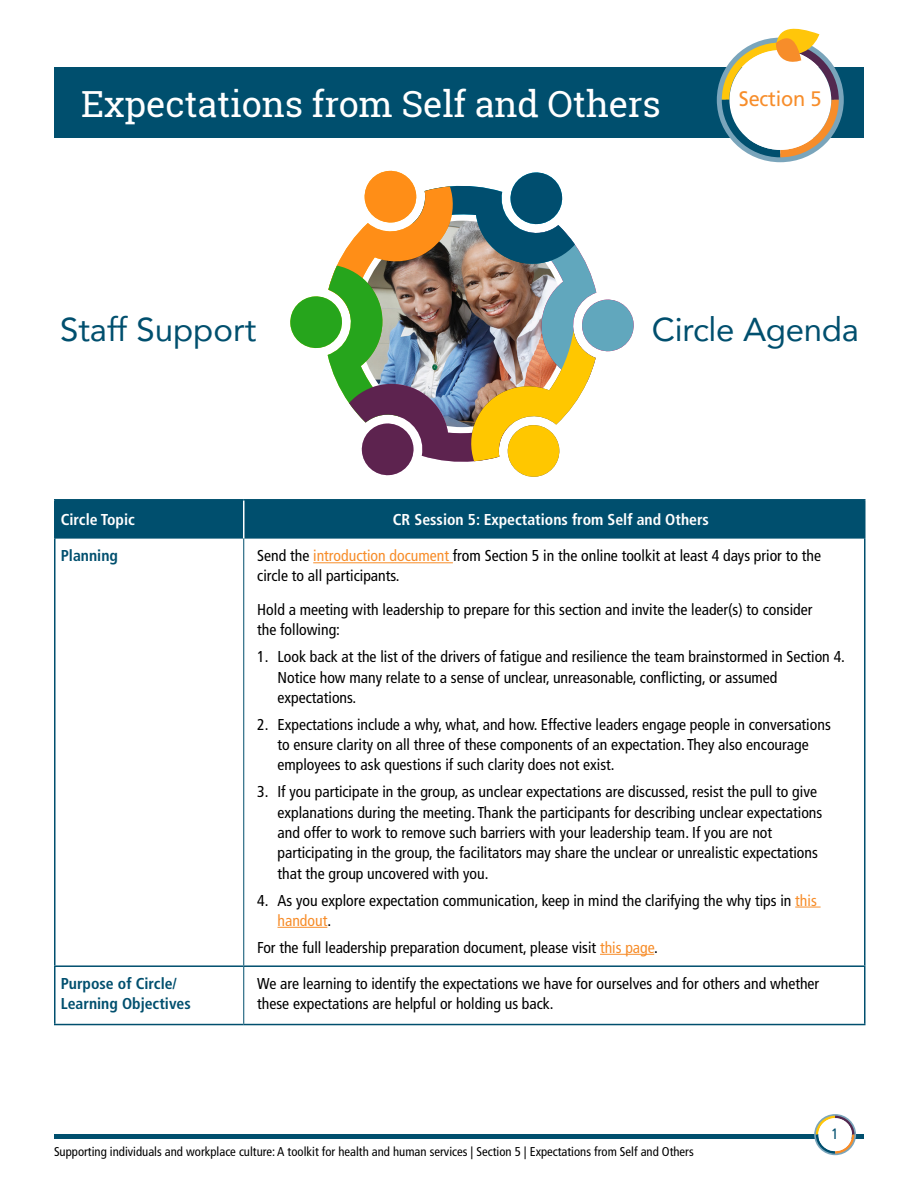
<style>
.page{position:relative;width:918px;height:1188px;background:#fff}
.page>*{position:absolute;margin:0;border:0;box-sizing:border-box;transform-origin:0 0}
.t1{font:36px "Roboto Slab";letter-spacing:-.005em;color:#fff}
.t2{font:33px "Avenir";letter-spacing:-.01em;color:#004f6e}
.t3{font:21px "Frutiger LT Std";letter-spacing:-.01em;color:#f78d2a;scale:.95 1}
.t4{font:condensed 15.75px/20.2px "Frutiger LT Std";color:#000}
.t5{font:700 condensed 15.75px "Frutiger LT Std";color:#fff}
.t6{font:700 condensed 15.75px/20.2px "Frutiger LT Std";color:#004f6e}
.t7{font:condensed 15px "Frutiger LT Std";color:#004f6e}
.t8{font:condensed 12.75px "Frutiger LT Std";color:#000}
.s1{color:#f78d2a}
</style>
<div class="page">
<div style="left:54px;top:68px;width:810px;height:70px;background:#004f6e"></div>
<svg style="left:717px;top:28px;width:127px;height:134px"></svg>
<hr style="left:54px;top:1134px;width:810px;height:4px;background:#004f6e">
<svg style="left:814px;top:1114px;width:42px;height:41px"></svg>
<div style="left:818px;top:1118px;width:34px;height:33px;background:#fff;border-radius:50%"></div>
<img style="left:290px;top:170px;width:344px;height:307px">
<div style="left:56px;top:501px;width:808px;height:38px;background:#004f6e"></div>
<hr style="left:54px;top:499px;width:190px;height:2px;background:#004f6e">
<hr style="left:54px;top:501px;width:2px;height:38px;background:#004f6e">
<hr style="left:244px;top:499px;width:622px;height:2px;background:#004f6e">
<hr style="left:864px;top:501px;width:2px;height:38px;background:#004f6e">
<hr style="left:54px;top:539px;width:2px;height:426px;background:#004f6e">
<hr style="left:864px;top:539px;width:2px;height:426px;background:#004f6e">
<hr style="left:243px;top:501px;width:1px;height:38px;background:#fff">
<hr style="left:243px;top:539px;width:1px;height:426px;background:#004f6e">
<hr style="left:54px;top:965px;width:190px;height:2px;background:#004f6e">
<hr style="left:54px;top:967px;width:2px;height:57px;background:#004f6e">
<hr style="left:244px;top:965px;width:622px;height:2px;background:#004f6e">
<hr style="left:864px;top:967px;width:2px;height:57px;background:#004f6e">
<hr style="left:54px;top:1024px;width:190px;height:1px;background:#004f6e">
<hr style="left:244px;top:1024px;width:622px;height:1px;background:#004f6e">
<hr style="left:243px;top:967px;width:1px;height:57px;background:#004f6e">
<hr style="left:313px;top:562px;width:140px;height:1px;background:#f78d2a">
<svg style="left:795px;top:907px;width:26px;height:1px"></svg>
<hr style="left:278px;top:927px;width:49px;height:1px;background:#f78d2a">
<hr style="left:600px;top:954px;width:54px;height:1px;background:#f78d2a">
<h1 class="t1" style="left:81px;top:79px;width:581px">Expectations from Self and Others</h1>
<h3 class="t3" style="left:739px;top:79px;width:89px">Section 4</h3>
<h3 class="t3" style="left:739px;top:86px;width:89px">Section 5</h3>
<h2 class="t2" style="left:60px;top:303px;width:198px">Staff Support</h2>
<h2 class="t2" style="left:652px;top:303px;width:208px">Circle Agenda</h2>
<p class="t5" style="left:61px;top:510px;width:76px">Circle Topic</p>
<p class="t5" style="left:393px;top:510px;width:318px">CR Session 5: Expectations from Self and Others</p>
<p class="t6" style="left:61px;top:546px;width:59px">Planning</p>
<p class="t4" style="left:257px;top:546px;width:565px">Send the <span class="s1">introduction document</span> from Section 5 in the online toolkit at least 4 days prior to the circle to all participants.</p>
<p class="t4" style="left:257px;top:600px;width:557px">Hold a meeting with leadership to prepare for this section and invite the leader(s) to consider the following:</p>
<p class="t4" style="left:278px;top:647px;width:569px;text-indent:-20px">1. Look back at the list of the drivers of fatigue and resilience the team brainstormed in Section 4.<br>Notice how many relate to a sense of unclear, unreasonable, conflicting, or assumed expectations.</p>
<p class="t4" style="left:278px;top:715px;width:555px;text-indent:-20px">2. Expectations include a why, what, and how. Effective leaders engage people in conversations to ensure clarity on all three of these components of an expectation. They also encourage employees to ask questions if such clarity does not exist.</p>
<p class="t4" style="left:278px;top:782px;width:546px;text-indent:-20px">3. If you participate in the group, as unclear expectations are discussed, resist the pull to give explanations during the meeting. Thank the participants for describing unclear expectations and offer to work to remove such barriers with your leadership team. If you are not participating in the group, the facilitators may share the unclear or unrealistic expectations that the group uncovered with you.</p>
<p class="t4" style="left:278px;top:890px;width:541px;text-indent:-20px">4. As you explore expectation communication, keep in mind the clarifying the why tips in <span class="s1">this handout</span>.</p>
<p class="t4" style="left:257px;top:937px;width:402px">For the full leadership preparation document, please visit <span class="s1">this page</span>.</p>
<p class="t6" style="left:61px;top:973px;width:132px">Purpose of Circle/<br>Learning Objectives</p>
<p class="t4" style="left:257px;top:973px;width:564px">We are learning to identify the expectations we have for ourselves and for others and whether these expectations are helpful or holding us back.</p>
<p class="t8" style="left:54px;top:1144px;width:641px">Supporting individuals and workplace culture: A toolkit for health and human services | Section 5 | Expectations from Self and Others</p>
<p class="t7" style="left:832px;top:1125px;width:9px">1</p>
</div>
